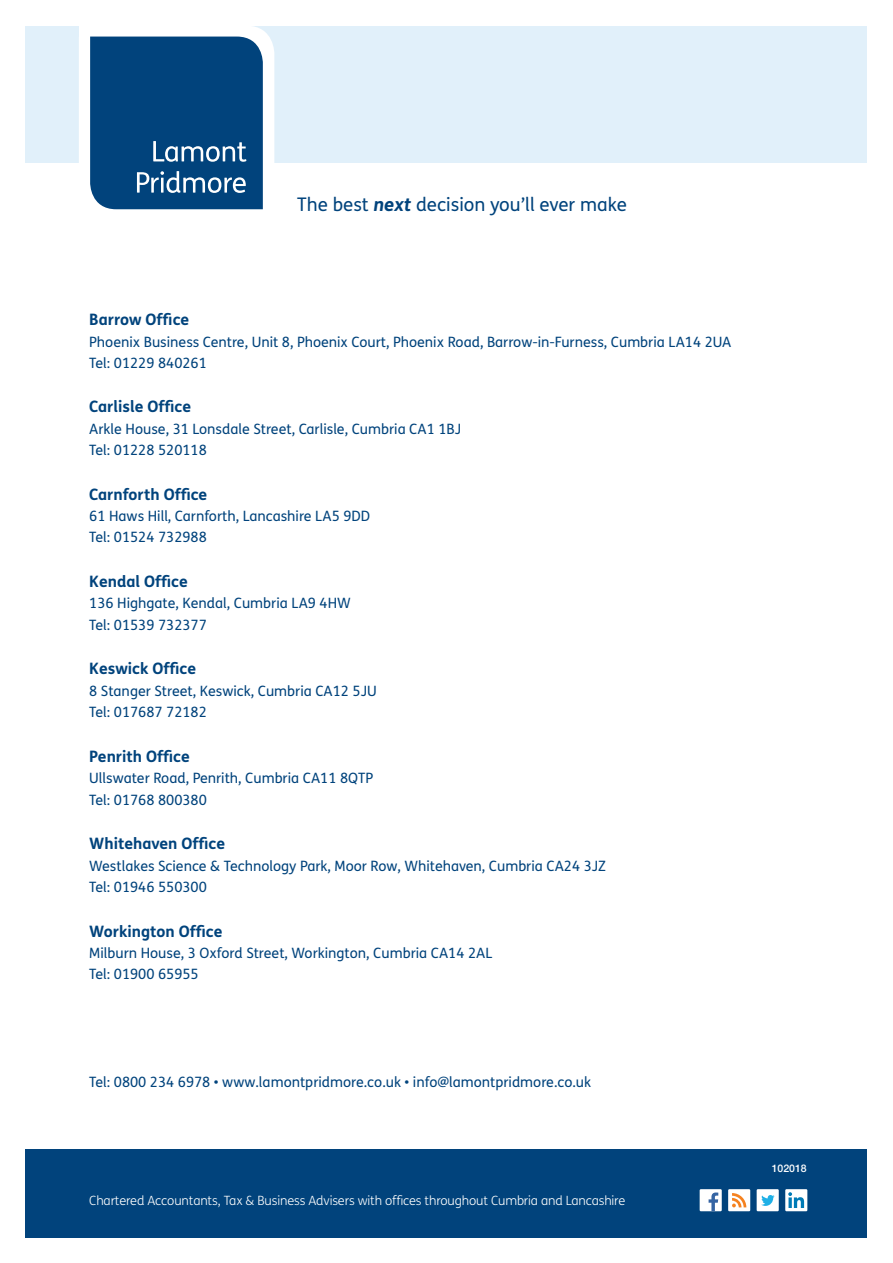
<style>
.page{position:relative;width:893px;height:1263px;background:#fff}
.page>*{position:absolute;margin:0;border:0;box-sizing:border-box;transform-origin:0 0}
.t1{font:18.75px "FS Me";color:#01437c}
.t2{font:700 15.75px "FS Me";color:#01437c}
.t3{font:14.25px "FS Me";color:#01437c}
.t4{font:700 13.5px "FS Me";letter-spacing:.015em;color:#fff}
.t5{font:300 12.75px "FS Me";letter-spacing:-.01em;color:#fff}
.t6{font:500 10.5px "Helvetica Neue";color:#fff}
.s1{font-weight:700;font-style:italic}
</style>
<div class="page">
<div style="left:26px;top:26px;width:841px;height:136px;background:#e1f0fa"></div>
<svg style="left:79px;top:26px;width:195px;height:184px;background:#366a97"></svg>
<div style="left:26px;top:1148px;width:841px;height:89px;background:#01437c"></div>
<div style="left:785px;top:1189px;width:22px;height:22px;background:#fff"></div>
<svg style="left:788px;top:1192px;width:16px;height:16px"></svg>
<div style="left:757px;top:1189px;width:22px;height:22px;background:#fff"></div>
<svg style="left:761px;top:1195px;width:14px;height:11px"></svg>
<div style="left:700px;top:1189px;width:22px;height:22px;background:#fff"></div>
<svg style="left:709px;top:1192px;width:9px;height:19px"></svg>
<div style="left:728px;top:1189px;width:22px;height:22px;background:#fff"></div>
<svg style="left:732px;top:1193px;width:14px;height:14px"></svg>
<p class="t1" style="left:297px;top:191px;width:331px">The best <span class="s1">next</span> decision you’ll ever make</p>
<p class="t2" style="left:89px;top:307px;width:101px">Barrow Office</p>
<p class="t3" style="left:89px;top:332px;width:644px">Phoenix Business Centre, Unit 8, Phoenix Court, Phoenix Road, Barrow-in-Furness, Cumbria LA14 2UA</p>
<p class="t3" style="left:89px;top:353px;width:119px">Tel: 01229 840261</p>
<p class="t2" style="left:89px;top:395px;width:103px">Carlisle Office</p>
<p class="t3" style="left:89px;top:419px;width:373px">Arkle House, 31 Lonsdale Street, Carlisle, Cumbria CA1 1BJ</p>
<p class="t3" style="left:89px;top:440px;width:119px">Tel: 01228 520118</p>
<p class="t2" style="left:89px;top:482px;width:120px">Carnforth Office</p>
<p class="t3" style="left:89px;top:506px;width:282px">61 Haws Hill, Carnforth, Lancashire LA5 9DD</p>
<p class="t3" style="left:89px;top:527px;width:119px">Tel: 01524 732988</p>
<p class="t2" style="left:89px;top:569px;width:100px">Kendal Office</p>
<p class="t3" style="left:89px;top:593px;width:263px">136 Highgate, Kendal, Cumbria LA9 4HW</p>
<p class="t3" style="left:89px;top:615px;width:119px">Tel: 01539 732377</p>
<p class="t2" style="left:89px;top:656px;width:108px">Keswick Office</p>
<p class="t3" style="left:89px;top:681px;width:289px">8 Stanger Street, Keswick, Cumbria CA12 5JU</p>
<p class="t3" style="left:89px;top:702px;width:119px">Tel: 017687 72182</p>
<p class="t2" style="left:89px;top:744px;width:102px">Penrith Office</p>
<p class="t3" style="left:89px;top:768px;width:285px">Ullswater Road, Penrith, Cumbria CA11 8QTP</p>
<p class="t3" style="left:89px;top:790px;width:119px">Tel: 01768 800380</p>
<p class="t2" style="left:89px;top:831px;width:137px">Whitehaven Office</p>
<p class="t3" style="left:89px;top:856px;width:518px">Westlakes Science &amp; Technology Park, Moor Row, Whitehaven, Cumbria CA24 3JZ</p>
<p class="t3" style="left:89px;top:877px;width:119px">Tel: 01946 550300</p>
<p class="t2" style="left:89px;top:919px;width:135px">Workington Office</p>
<p class="t3" style="left:89px;top:943px;width:405px">Milburn House, 3 Oxford Street, Workington, Cumbria CA14 2AL</p>
<p class="t3" style="left:89px;top:964px;width:111px">Tel: 01900 65955</p>
<p class="t3" style="left:89px;top:1072px;width:503px">Tel: 0800 234 6978 • www.lamontpridmore.co.uk • info@lamontpridmore.co.uk</p>
<p class="t5" style="left:89px;top:1191px;width:537px">Chartered Accountants, Tax &amp; Business Advisers with offices throughout Cumbria and Lancashire</p>
<p class="t4" style="left:64px;top:1196px;width:180px">www.lamontpridmore.co.uk</p>
<p class="t6" style="left:772px;top:1162px;width:37px">102018</p>
</div>
